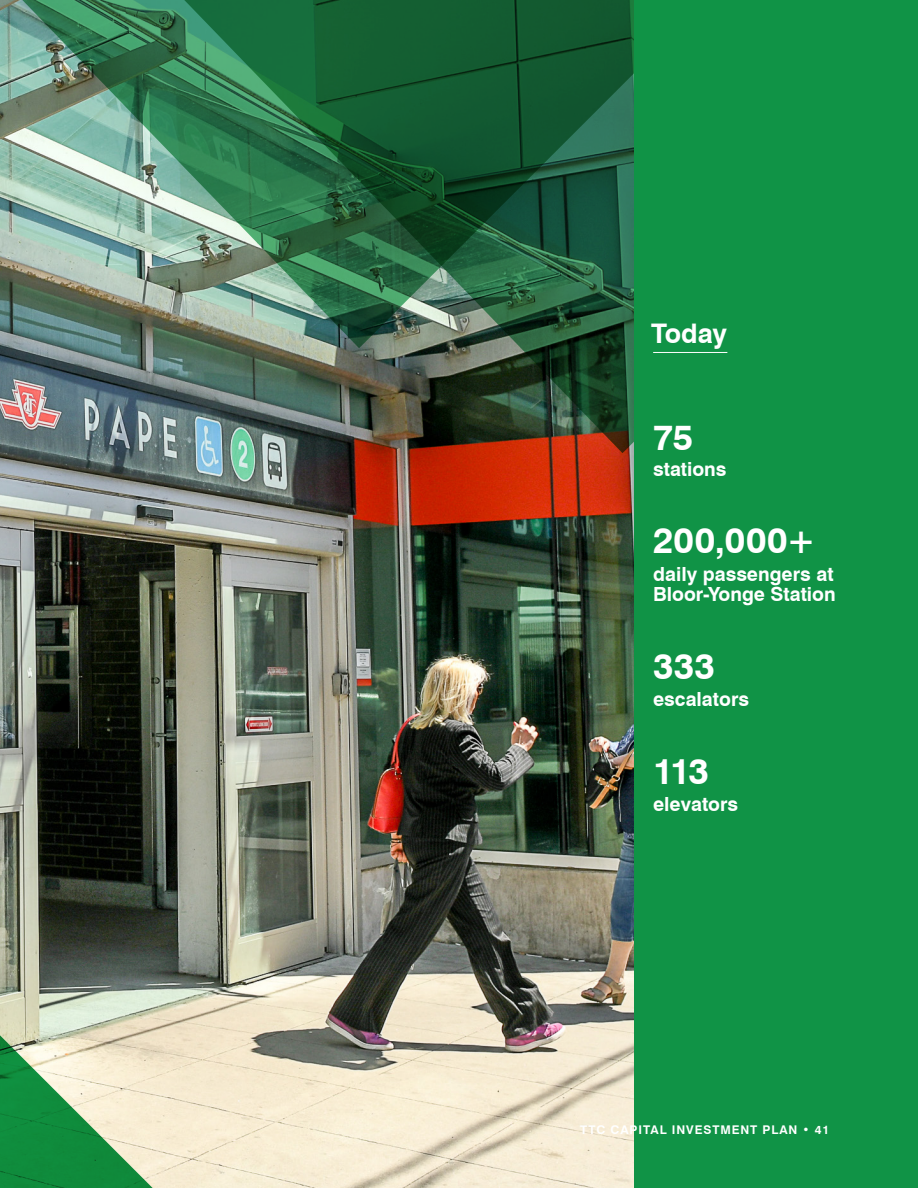
<style>
.page{position:relative;width:918px;height:1188px;background:#fff}
.page>*{position:absolute;margin:0;border:0;box-sizing:border-box;transform-origin:0 0}
.t1{font:700 36px "Swiss 721 BT";letter-spacing:.005em;color:#fff}
.t2{font:700 27px "Swiss 721 BT";letter-spacing:-.01em;color:#fff}
.t3{font:700 19.5px/20.4px "Swiss 721 BT";color:#fff}
.t4{font:700 12px "Swiss 721 BT";letter-spacing:.075em;color:#fff}
</style>
<div class="page">
<img style="left:220px;top:453px;width:414px;height:735px">
<svg style="left:0;top:0;width:124px;height:56px;background:#509072"></svg>
<img style="left:124px;top:0;width:510px;height:453px">
<div style="left:634px;top:0;width:284px;height:1188px;background:#109346"></div>
<hr style="left:653px;top:352px;width:74px;height:1px;background:#fff">
<img style="left:0;top:56px;width:220px;height:1132px">
<p class="t2" style="left:651px;top:317px;width:77px">Today</p>
<p class="t1" style="left:653px;top:415px;width:42px">75</p>
<p class="t3" style="left:653px;top:459px;width:75px">stations</p>
<p class="t1" style="left:653px;top:519px;width:164px">200,000+</p>
<p class="t3" style="left:653px;top:564px;width:184px">daily passengers at<br>Bloor-Yonge Station</p>
<p class="t1" style="left:653px;top:645px;width:63px">333</p>
<p class="t3" style="left:653px;top:688px;width:97px">escalators</p>
<p class="t1" style="left:653px;top:750px;width:57px">113</p>
<p class="t3" style="left:653px;top:793px;width:87px">elevators</p>
<p class="t4" style="left:580px;top:1122px;width:251px">TTC CAPITAL INVESTMENT PLAN • 41</p>
</div>
